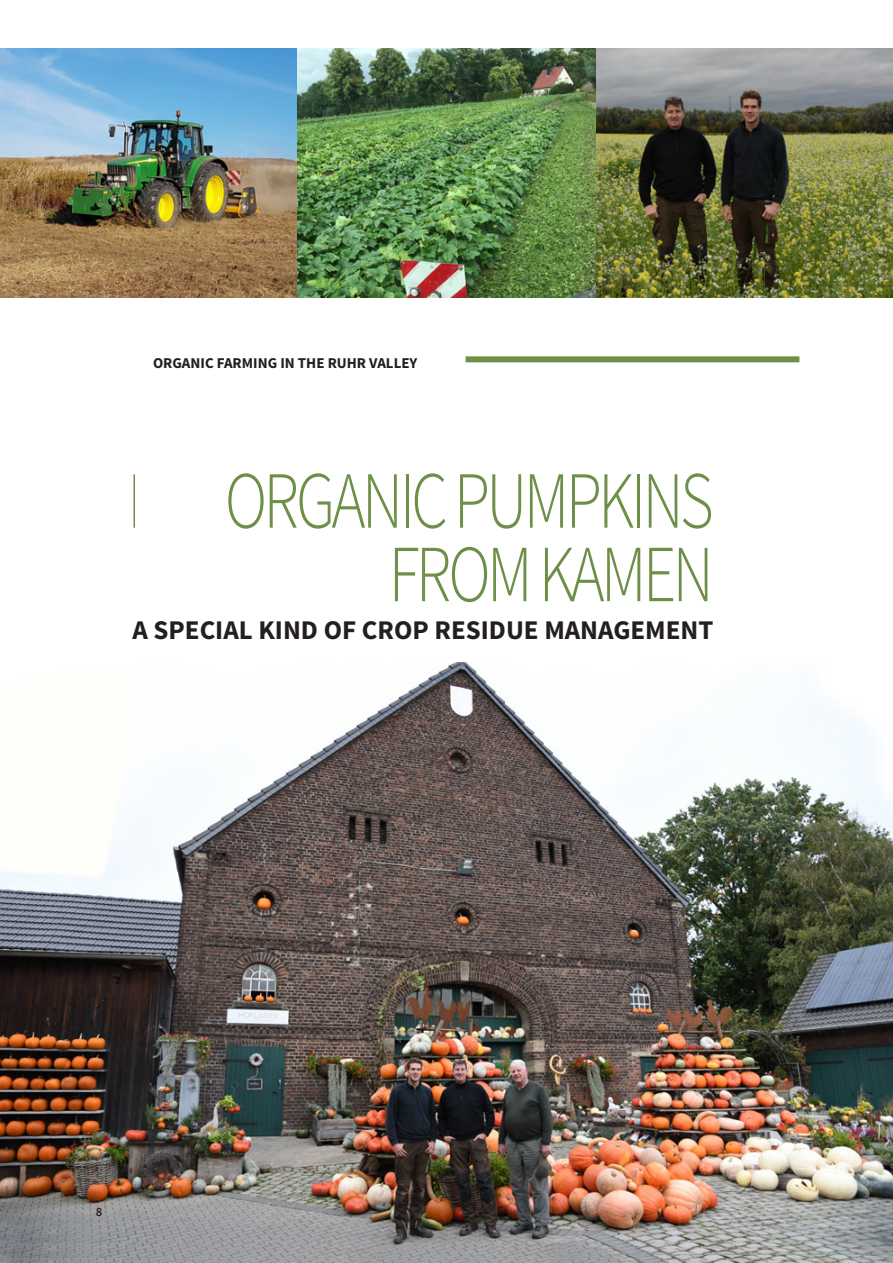
<style>
.page{position:relative;width:893px;height:1263px;background:#fff}
.page>*{position:absolute;margin:0;border:0;box-sizing:border-box;transform-origin:0 0}
.Seitenkopfzeile___bl{font:300 81px/73.5px "Source Sans Pro";letter-spacing:-.05em;color:#6d8f47;text-align:right;scale:.8 1}
.Abschnittstitel_Seit{font:700 27px "Source Sans Pro";color:#231f20}
.Abschnittstitel_Seit-2{font:700 15px "Source Sans Pro";color:#231f20}
.t1{font:600 12.75px "Source Sans Pro";color:#231f20}
</style>
<div class="page">
<hr style="left:134px;top:474px;width:1px;height:54px;background:#6d8f47">
<div style="left:466px;top:356px;width:333px;height:6px;background:#6d8f47"></div>
<img style="left:0;top:662px;width:893px;height:601px">
<img style="left:0;top:49px;width:596px;height:249px">
<img style="left:596px;top:49px;width:297px;height:249px">
<p class="Abschnittstitel_Seit-2" style="left:153px;top:353px;width:266px">ORGANIC FARMING IN THE RUHR VALLEY</p>
<p class="Seitenkopfzeile___bl" style="left:225px;top:464px;width:612px">ORGANIC PUMPKINS<br>FROM KAMEN</p>
<p class="Abschnittstitel_Seit" style="left:133px;top:613px;width:582px">A SPECIAL KIND OF CROP RESIDUE MANAGEMENT</p>
<p class="t1" style="left:96px;top:1203px;width:8px">8</p>
</div>
